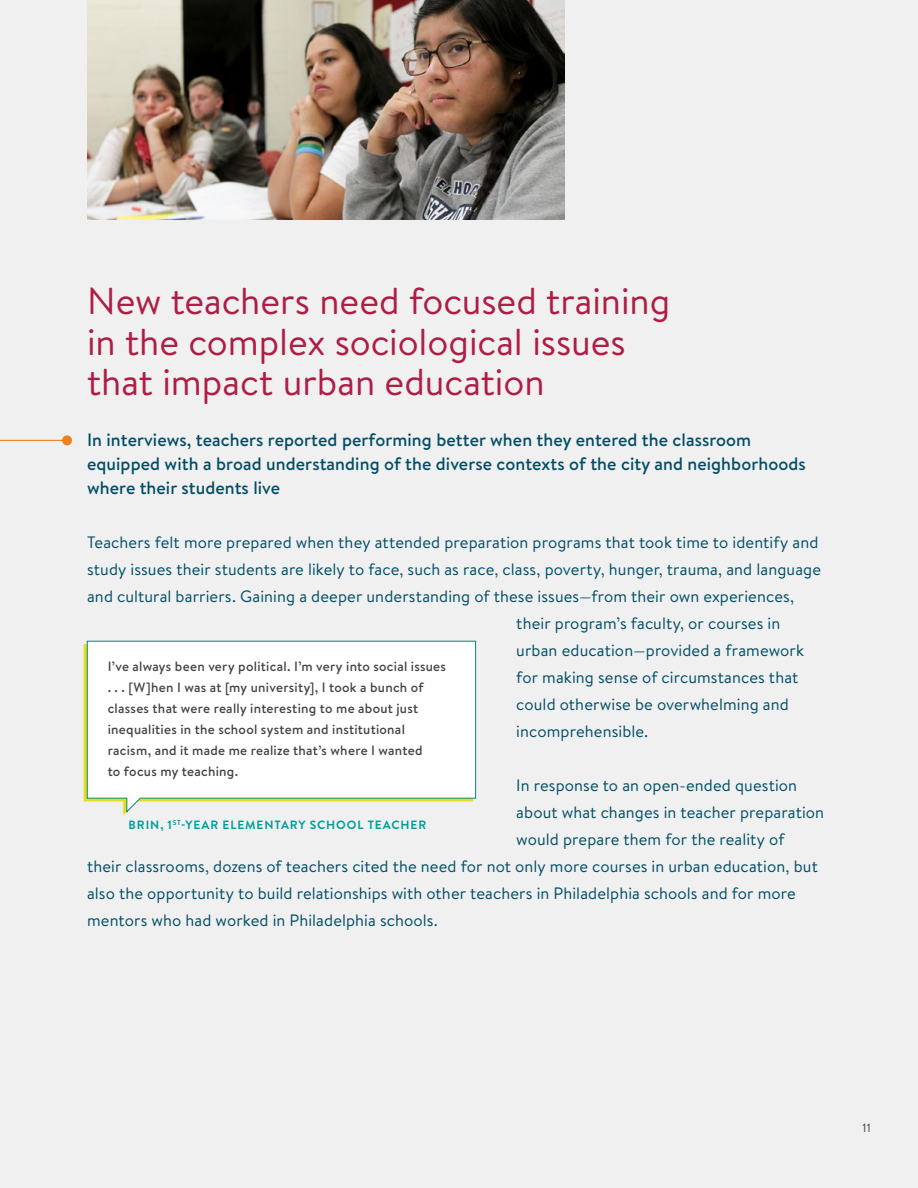
<style>
.page{position:relative;width:918px;height:1188px;background:#f0f0f0}
.page>*{position:absolute;margin:0;border:0;box-sizing:border-box;transform-origin:0 0}
.t1{font:37.5px/40.5px "Brandon Text";color:#af1c44}
.t2{font:500 18px/24px "Brandon Text";letter-spacing:.005em;color:#004d66}
.t3{font:16.5px "Brandon Text";letter-spacing:.005em;color:#004d66}
.t4{font:500 13.5px/21px "Brandon Text";letter-spacing:.02em;color:#424242}
.t5{font:700 12px "Brandon Text";letter-spacing:.075em;color:#009f9c}
.t6{font:12px "Brandon Text";color:#424242}
</style>
<div class="page">
<svg style="left:87px;top:641px;width:389px;height:172px"></svg>
<img style="left:87px;top:0;width:478px;height:220px">
<hr style="left:0;top:440px;width:67px;height:1px;background:#ee8222">
<div style="left:62px;top:435px;width:10px;height:10px;background:#ee8222;border-radius:50%"></div>
<p class="t1" style="left:87px;top:280px;width:585px">New teachers need focused training in the complex sociological issues that impact urban education</p>
<p class="t2" style="left:87px;top:428px;width:720px">In interviews, teachers reported performing better when they entered the classroom equipped with a broad understanding of the diverse contexts of the city and neighborhoods where their students live</p>
<p class="t3" style="left:87px;top:531px;width:733px">Teachers felt more prepared when they attended preparation programs that took time to identify and</p>
<p class="t3" style="left:87px;top:558px;width:736px">study issues their students are likely to face, such as race, class, poverty, hunger, trauma, and language</p>
<p class="t3" style="left:87px;top:585px;width:709px">and cultural barriers. Gaining a deeper understanding of these issues—from their own experiences,</p>
<p class="t3" style="left:516px;top:612px;width:265px">their program’s faculty, or courses in</p>
<p class="t3" style="left:516px;top:639px;width:289px">urban education—provided a framework</p>
<p class="t3" style="left:516px;top:666px;width:284px">for making sense of circumstances that</p>
<p class="t3" style="left:516px;top:693px;width:274px">could otherwise be overwhelming and</p>
<p class="t3" style="left:516px;top:720px;width:133px">incomprehensible.</p>
<p class="t3" style="left:516px;top:774px;width:282px">In response to an open-ended question</p>
<p class="t3" style="left:516px;top:801px;width:309px">about what changes in teacher preparation</p>
<p class="t3" style="left:516px;top:828px;width:270px">would prepare them for the reality of</p>
<p class="t3" style="left:87px;top:855px;width:732px">their classrooms, dozens of teachers cited the need for not only more courses in urban education, but</p>
<p class="t3" style="left:87px;top:882px;width:710px">also the opportunity to build relationships with other teachers in Philadelphia schools and for more</p>
<p class="t3" style="left:87px;top:909px;width:352px">mentors who had worked in Philadelphia schools.</p>
<p class="t4" style="left:108px;top:656px;width:340px">I’ve always been very political. I’m very into social issues . . . [W]hen I was at [my university], I took a bunch of classes that were really interesting to me about just inequalities in the school system and institutional racism, and it made me realize that’s where I wanted<br>to focus my teaching.</p>
<p class="t5" style="left:129px;top:816px;width:299px">BRIN, 1<sup>ST</sup>-YEAR ELEMENTARY SCHOOL TEACHER</p>
<p class="t6" style="left:863px;top:1119px;width:10px">11</p>
</div>
